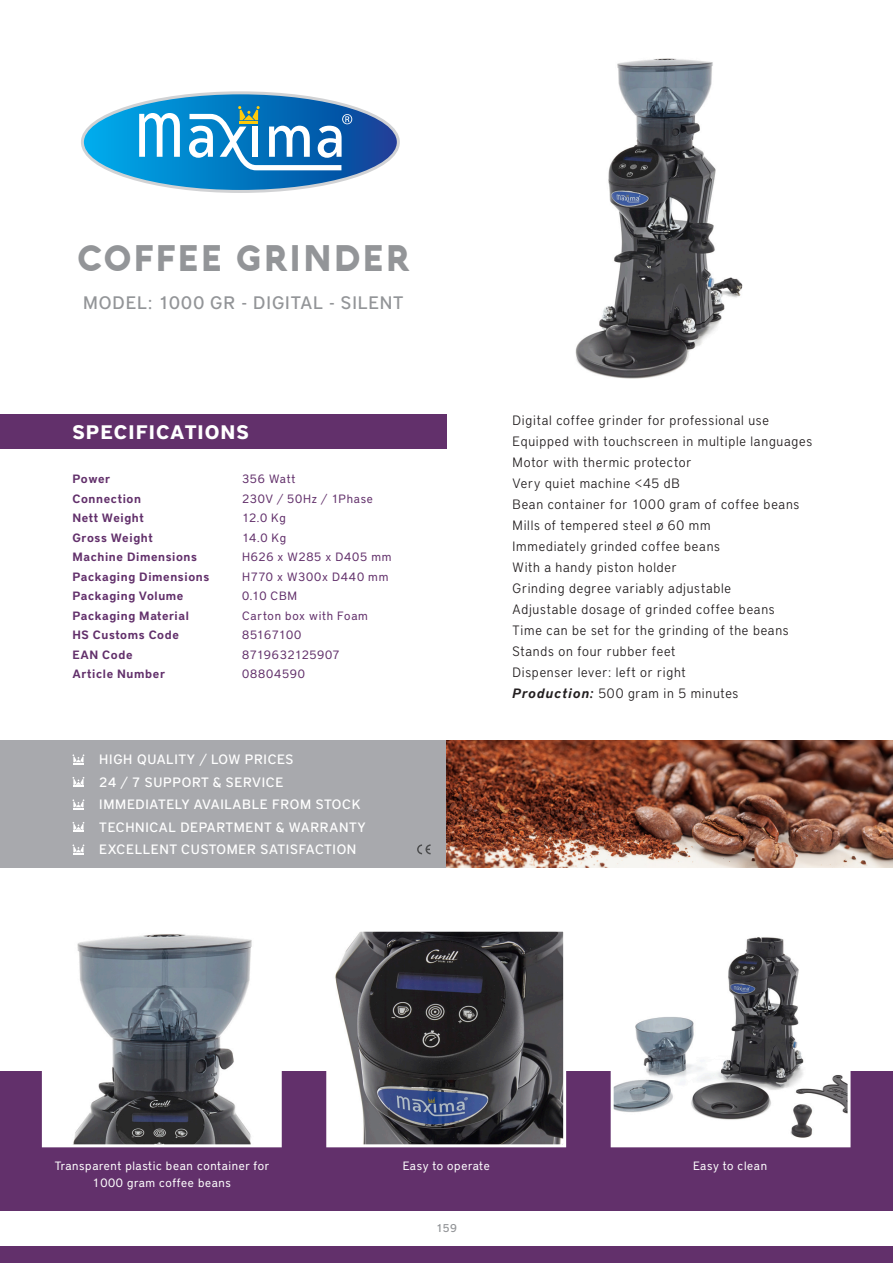
<style>
.page{position:relative;width:893px;height:1263px;background:#fff}
.page>*{position:absolute;margin:0;border:0;box-sizing:border-box;transform-origin:0 0}
.t1{font:900 36px "Aquawax";letter-spacing:.05em;color:#939598;scale:.95 1}
.t2{font:700 19.5px "District Pro";letter-spacing:.05em;color:#fff}
.t3{font:500 18px "District Pro";letter-spacing:.05em;color:#939598}
.t4{font:300 13.5px "District Pro";letter-spacing:.055em;color:#231f20}
.t5{font:500 13.5px "District Pro";letter-spacing:.05em;color:#fff}
.t6{font:600 12px "District Pro";letter-spacing:.05em;color:#62306b}
.t7{font:12px "District Pro";letter-spacing:.06em;color:#62306b}
.t8{font:12px/16.5px "District Pro";letter-spacing:.05em;color:#fff;text-align:center}
.t9{font:12px "District Pro";letter-spacing:.04em;color:#62306b}
.t10{font:12px "District Pro";letter-spacing:.01em;color:#62306b}
.t11{font:500 11.25px "District Pro";color:#939598}
.s1{font-weight:600;font-style:italic}
</style>
<div class="page">
<div style="left:0;top:1071px;width:893px;height:192px;background:#62306b"></div>
<div style="left:0;top:1211px;width:893px;height:34px;background:#fff"></div>
<div style="left:0;top:740px;width:446px;height:128px;background:#a8a9ad"></div>
<div style="left:0;top:415px;width:446px;height:34px;background:#62306b"></div>
<svg style="left:82px;top:93px;width:316px;height:99px"></svg>
<svg style="left:73px;top:754px;width:11px;height:10px"></svg>
<svg style="left:73px;top:777px;width:11px;height:10px"></svg>
<svg style="left:73px;top:799px;width:11px;height:10px"></svg>
<svg style="left:73px;top:844px;width:11px;height:10px"></svg>
<svg style="left:73px;top:822px;width:11px;height:10px"></svg>
<svg style="left:417px;top:844px;width:14px;height:10px"></svg>
<svg style="left:41px;top:934px;width:241px;height:214px"></svg>
<svg style="left:326px;top:931px;width:241px;height:217px;background:#59595f"></svg>
<svg style="left:610px;top:937px;width:241px;height:211px"></svg>
<img style="left:575px;top:58px;width:168px;height:321px">
<img style="left:446px;top:740px;width:447px;height:128px">
<p class="t1" style="left:77px;top:234px;width:351px">COFFEE GRINDER</p>
<p class="t3" style="left:83px;top:290px;width:322px">MODEL: 1000 GR - DIGITAL - SILENT</p>
<p class="t2" style="left:73px;top:418px;width:178px">SPECIFICATIONS</p>
<p class="t6" style="left:73px;top:471px;width:39px">Power</p>
<p class="t6" style="left:73px;top:490px;width:70px">Connection</p>
<p class="t6" style="left:73px;top:510px;width:73px">Nett Weight</p>
<p class="t6" style="left:73px;top:529px;width:82px">Gross Weight</p>
<p class="t6" style="left:73px;top:549px;width:126px">Machine Dimensions</p>
<p class="t6" style="left:73px;top:568px;width:138px">Packaging Dimensions</p>
<p class="t6" style="left:73px;top:588px;width:112px">Packaging Volume</p>
<p class="t6" style="left:73px;top:607px;width:118px">Packaging Material</p>
<p class="t6" style="left:73px;top:627px;width:108px">HS Customs Code</p>
<p class="t6" style="left:73px;top:646px;width:62px">EAN Code</p>
<p class="t6" style="left:73px;top:666px;width:94px">Article Number</p>
<p class="t7" style="left:242px;top:471px;width:55px">356 Watt</p>
<p class="t7" style="left:242px;top:490px;width:132px">230V / 50Hz / 1Phase</p>
<p class="t7" style="left:242px;top:510px;width:45px">12.0 Kg</p>
<p class="t7" style="left:242px;top:529px;width:45px">14.0 Kg</p>
<p class="t7" style="left:242px;top:549px;width:151px">H626 x W285 x D405 mm</p>
<p class="t7" style="left:242px;top:568px;width:148px">H770 x W300x D440 mm</p>
<p class="t7" style="left:242px;top:588px;width:57px">0.10 CBM</p>
<p class="t7" style="left:242px;top:607px;width:127px">Carton box with Foam</p>
<p class="t10" style="left:242px;top:627px;width:61px">85167100</p>
<p class="t9" style="left:242px;top:646px;width:99px">8719632125907</p>
<p class="t7" style="left:242px;top:666px;width:64px">08804590</p>
<p class="t5" style="left:99px;top:750px;width:196px">HIGH QUALITY / LOW PRICES</p>
<p class="t5" style="left:99px;top:773px;width:186px">24 / 7 SUPPORT &amp; SERVICE</p>
<p class="t5" style="left:99px;top:795px;width:263px">IMMEDIATELY AVAILABLE FROM STOCK</p>
<p class="t5" style="left:99px;top:818px;width:268px">TECHNICAL DEPARTMENT &amp; WARRANTY</p>
<p class="t5" style="left:99px;top:840px;width:259px">EXCELLENT CUSTOMER SATISFACTION</p>
<p class="t4" style="left:513px;top:411px;width:258px">Digital coffee grinder for professional use</p>
<p class="t4" style="left:513px;top:432px;width:301px">Equipped with touchscreen in multiple languages</p>
<p class="t4" style="left:513px;top:453px;width:180px">Motor with thermic protector</p>
<p class="t4" style="left:513px;top:474px;width:169px">Very quiet machine &lt;45 dB</p>
<p class="t4" style="left:513px;top:495px;width:288px">Bean container for 1000 gram of coffee beans</p>
<p class="t4" style="left:513px;top:516px;width:199px">Mills of tempered steel ø 60 mm</p>
<p class="t4" style="left:513px;top:537px;width:209px">Immediately grinded coffee beans</p>
<p class="t4" style="left:513px;top:558px;width:166px">With a handy piston holder</p>
<p class="t4" style="left:513px;top:579px;width:220px">Grinding degree variably adjustable</p>
<p class="t4" style="left:513px;top:600px;width:264px">Adjustable dosage of grinded coffee beans</p>
<p class="t4" style="left:513px;top:621px;width:278px">Time can be set for the grinding of the beans</p>
<p class="t4" style="left:513px;top:642px;width:164px">Stands on four rubber feet</p>
<p class="t4" style="left:513px;top:663px;width:175px">Dispenser lever: left or right</p>
<p class="t4" style="left:513px;top:684px;width:227px"><span class="s1">Production:</span> 500 gram in 5 minutes</p>
<p class="t8" style="left:55px;top:1157px;width:216px">Transparent plastic bean container for<br>1000 gram coffee beans</p>
<p class="t8" style="left:403px;top:1157px;width:89px">Easy to operate</p>
<p class="t8" style="left:693px;top:1157px;width:75px">Easy to clean</p>
<p class="t11" style="left:436px;top:1221px;width:22px">159</p>
</div>
